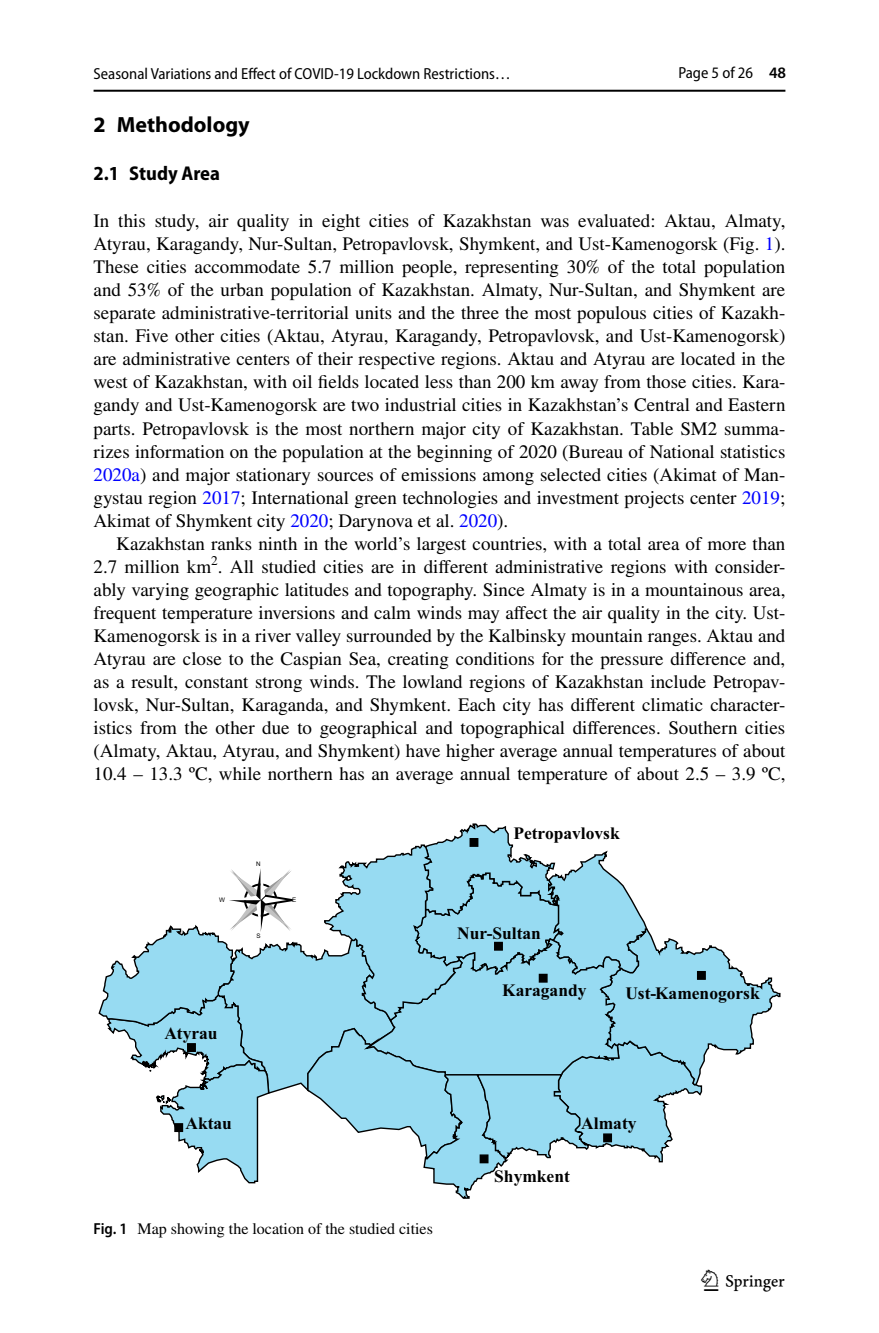
<style>
.page{position:relative;width:879px;height:1333px;background:#fff}
.page>*{position:absolute;margin:0;border:0;box-sizing:border-box;transform-origin:0 0}
.t1{font:30px "Springnew Regular 5";color:#000}
.t2{font:700 22px "Myriad Pro";color:#000}
.t3{font:700 semi-condensed 20px "Myriad Pro";color:#000}
.t4{font:19px/23px "STIX";color:#000;text-align:justify}
.t5{font:700 17.4px "Times New Roman";color:#000}
.t6{font:16px "Myriad Pro Semi Cn 4";color:#000}
.t7{font:16px "STIX";color:#000}
.t8{font:semi-condensed 16px "Myriad Pro";color:#000}
.t9{font:6.2px "Arial";color:#000}
.s1{font-weight:600;font-stretch:normal}
.s2{color:#00f}
.s3{font-family:"Myriad Pro";font-weight:600;font-stretch:semi-condensed}
</style>
<div class="page">
<hr style="left:94px;top:90px;width:691px;height:2px;background:#000">
<svg style="left:98px;top:823px;width:682px;height:375px"></svg>
<svg style="left:155px;top:1058px;width:436px;height:125px"></svg>
<div style="left:539px;top:973px;width:8px;height:9px;background:#000;border:1px solid #000"></div>
<div style="left:187px;top:1043px;width:9px;height:8px;background:#000;border:1px solid #000"></div>
<div style="left:174px;top:1123px;width:9px;height:8px;background:#000;border:1px solid #000"></div>
<div style="left:479px;top:1154px;width:9px;height:9px;background:#000;border:1px solid #000"></div>
<div style="left:603px;top:1133px;width:9px;height:9px;background:#000;border:1px solid #000"></div>
<div style="left:697px;top:970px;width:9px;height:9px;background:#000;border:1px solid #000"></div>
<div style="left:470px;top:838px;width:8px;height:8px;background:#000"></div>
<div style="left:469px;top:838px;width:9px;height:8px;border:1px solid #000"></div>
<div style="left:494px;top:941px;width:9px;height:9px;background:#000;border:1px solid #000"></div>
<p class="t6" style="left:94px;top:65px;width:419px">Seasonal Variations and Effect of COVID‑19 Lockdown Restrictions…</p>
<p class="t8" style="left:678px;top:64px;width:109px">Page 5 of 26 <span class="s1">48</span></p>
<p class="t2" style="left:94px;top:110px;width:158px">2 Methodology</p>
<p class="t3" style="left:94px;top:162px;width:128px">2.1 Study Area</p>
<p class="t4" style="left:94px;top:211px;width:693px">In this study, air quality in eight cities of Kazakhstan was evaluated: Aktau, Almaty, Atyrau, Karagandy, Nur-Sultan, Petropavlovsk, Shymkent, and Ust-Kamenogorsk (Fig. <span class="s2">1</span>).<br>These cities accommodate 5.7 million people, representing 30% of the total population and 53% of the urban population of Kazakhstan. Almaty, Nur-Sultan, and Shymkent are separate administrative-territorial units and the three the most populous cities of Kazakh&shy;stan. Five other cities (Aktau, Atyrau, Karagandy, Petropavlovsk, and Ust-Kamenogorsk) are administrative centers of their respective regions. Aktau and Atyrau are located in the west of Kazakhstan, with oil fields located less than 200 km away from those cities. Kara&shy;gandy and Ust-Kamenogorsk are two industrial cities in Kazakhstan’s Central and Eastern parts. Petropavlovsk is the most northern major city of Kazakhstan. Table SM2 summa&shy;rizes information on the population at the beginning of 2020 (Bureau of National statistics <span class="s2">2020a</span>) and major stationary sources of emissions among selected cities (Akimat of Man&shy;gystau region <span class="s2">2017</span>; International green technologies and investment projects center <span class="s2">2019</span>; Akimat of Shymkent city <span class="s2">2020</span>; Darynova et al. <span class="s2">2020</span>).</p>
<p class="t4" style="left:94px;top:533px;width:693px;text-indent:23px">Kazakhstan ranks ninth in the world’s largest countries, with a total area of more than 2.7 million km<sup>2</sup>. All studied cities are in different administrative regions with consider&shy;ably varying geographic latitudes and topography. Since Almaty is in a mountainous area, frequent temperature inversions and calm winds may affect the air quality in the city. Ust-Kamenogorsk is in a river valley surrounded by the Kalbinsky mountain ranges. Aktau and Atyrau are close to the Caspian Sea, creating conditions for the pressure difference and, as a result, constant strong winds. The lowland regions of Kazakhstan include Petropav&shy;lovsk, Nur-Sultan, Karaganda, and Shymkent. Each city has different climatic character&shy;istics from the other due to geographical and topographical differences. Southern cities (Almaty, Aktau, Atyrau, and Shymkent) have higher average annual temperatures of about 10.4 – 13.3 ºC, while northern has an average annual temperature of about 2.5 – 3.9 ºC,</p>
<p class="t9" style="left:256px;top:860px;width:6px">N</p>
<p class="t9" style="left:219px;top:895px;width:7px">W</p>
<p class="t9" style="left:292px;top:895px;width:6px">E</p>
<p class="t9" style="left:256px;top:931px;width:6px">S</p>
<p class="t5" style="left:164px;top:1020px;width:55px">Atyrau</p>
<p class="t5" style="left:513px;top:820px;width:108px">Petropavlovsk</p>
<p class="t5" style="left:457px;top:921px;width:85px">Nur-Sultan</p>
<p class="t5" style="left:502px;top:977px;width:86px">Karagandy</p>
<p class="t5" style="left:625px;top:980px;width:136px">Ust-Kamenogorsk</p>
<p class="t5" style="left:185px;top:1110px;width:48px">Aktau</p>
<p class="t7" style="left:94px;top:1217px;width:341px"><span class="s3">Fig. 1</span> Map showing the location of the studied cities</p>
<p class="t5" style="left:581px;top:1111px;width:57px">Almaty</p>
<p class="t5" style="left:494px;top:1163px;width:77px">Shymkent</p>
<h1 class="t1" style="left:704px;top:1269px;width:83px">1 3</h1>
</div>
